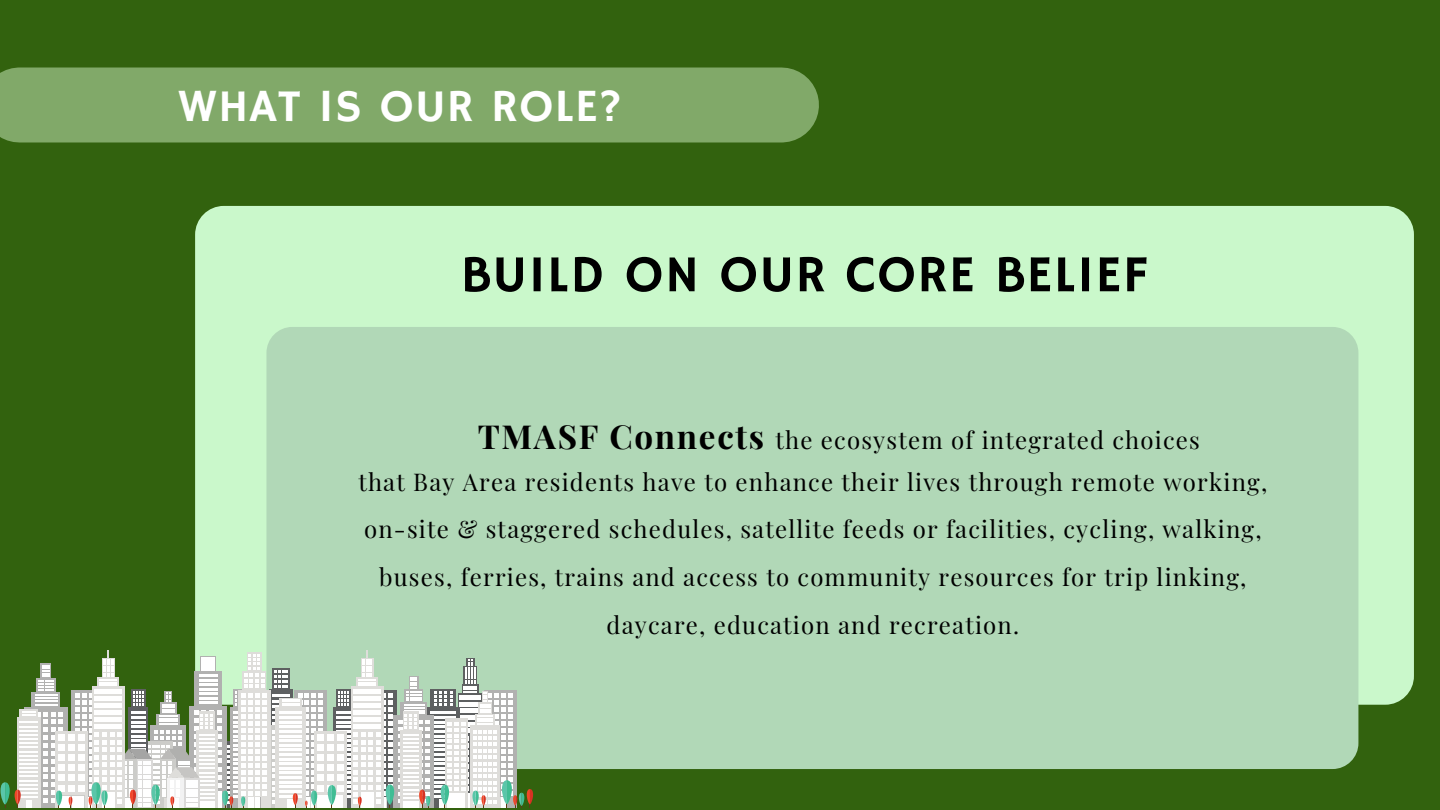
<style>
.page{position:relative;width:1440px;height:810px;background:#32620e}
.page>*{position:absolute;margin:0;border:0;box-sizing:border-box;transform-origin:0 0}
.t1{font:52px "Hammersmith One";letter-spacing:.025em;color:#000}
.t2{font:46px "Hammersmith One";letter-spacing:.025em;color:#fff}
.t3{font:700 33.2px "Playfair Display";letter-spacing:.05em;color:#000}
.t4{font:24px/47.7px "Playfair Display";letter-spacing:.05em;color:#000;text-align:center}
</style>
<div class="page">
<div style="left:195px;top:206px;width:1219px;height:499px;background:#caf8cb;border-radius:29px"></div>
<div style="left:266px;top:327px;width:1092px;height:442px;background:#b1d8b7;border-radius:26px"></div>
<svg style="left:1px;top:650px;width:532px;height:158px"></svg>
<div style="left:20px;top:68px;width:761px;height:74px;background:#81a969"></div>
<p class="t2" style="left:179px;top:79px;width:445px">WHAT IS OUR ROLE?</p>
<p class="t1" style="left:461px;top:244px;width:690px">BUILD ON OUR CORE BELIEF</p>
<p class="t3" style="left:478px;top:413px;width:288px">TMASF Connects</p>
<p class="t4" style="left:775px;top:415px;width:426px">the ecosystem of integrated choices</p>
<p class="t4" style="left:358px;top:457px;width:911px">that Bay Area residents have to enhance their lives through remote working, on-site &amp; staggered schedules, satellite feeds or facilities, cycling, walking, buses, ferries, trains and access to community resources for trip linking, daycare, education and recreation.</p>
</div>
